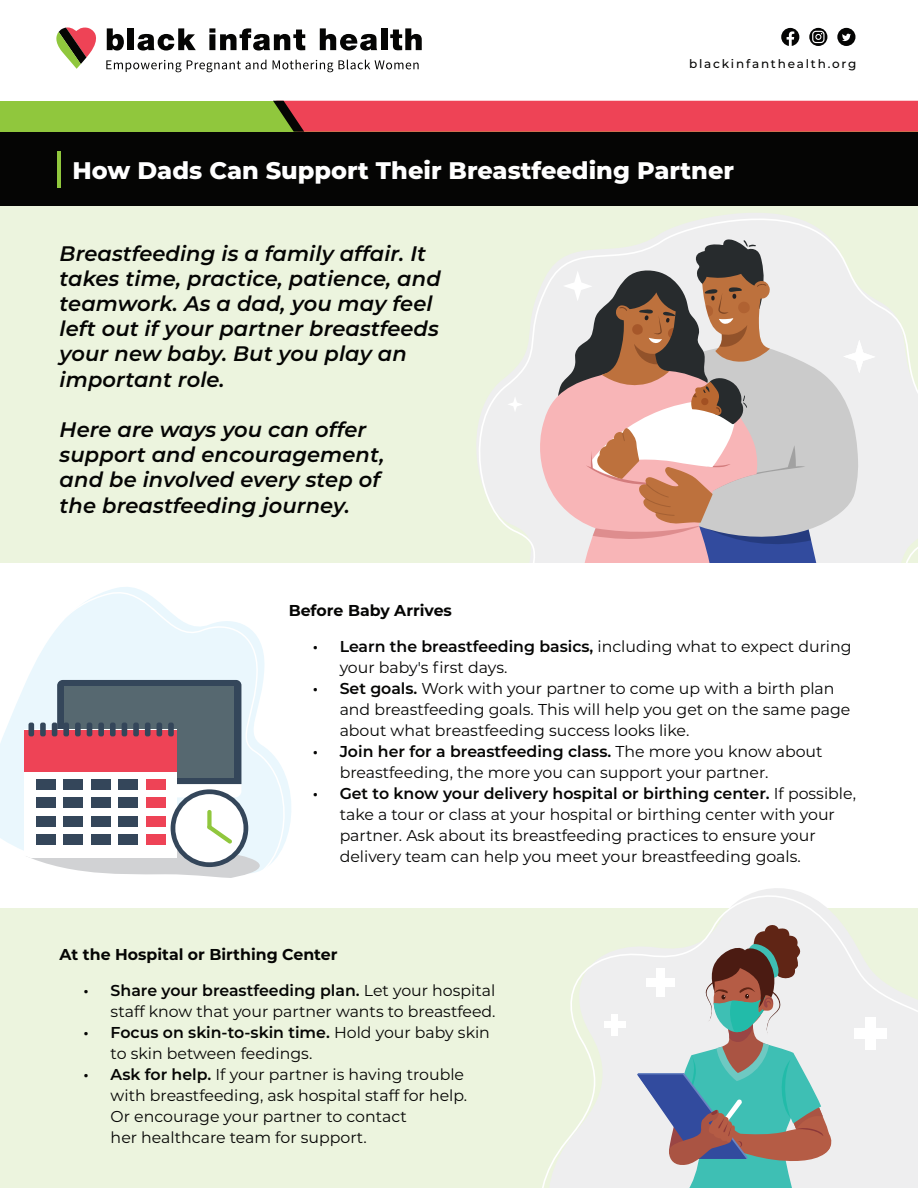
<style>
.page{position:relative;width:918px;height:1188px;background:#fff}
.page>*{position:absolute;margin:0;border:0;box-sizing:border-box;transform-origin:0 0}
.t1{font:800 24px "Montserrat";color:#fff}
.t2{font:italic 600 21px/25.2px "Montserrat";letter-spacing:.005em;color:#050504}
.t3{font:15.75px/21px "Montserrat";color:#050504}
.t4{font:700 15.75px "Montserrat";color:#050504}
.t5{font:500 12px "Montserrat";letter-spacing:.15em;color:#050504}
.s1{font-weight:600}
</style>
<div class="page">
<div style="left:0;top:206px;width:918px;height:357px;background:#ecf4de"></div>
<div style="left:0;top:907px;width:918px;height:281px;background:#ecf4de"></div>
<div style="left:0;top:129px;width:918px;height:77px;background:#050504"></div>
<svg style="left:56px;top:27px;width:366px;height:45px"></svg>
<div style="left:0;top:101px;width:918px;height:31px;background:#90c73d"></div>
<div style="left:273px;top:101px;width:645px;height:31px;background:#ee4356"></div>
<hr style="left:57px;top:151px;width:3px;height:37px;background:#90c73d">
<svg style="left:809px;top:28px;width:18px;height:18px"></svg>
<svg style="left:781px;top:28px;width:18px;height:18px"></svg>
<svg style="left:837px;top:28px;width:18px;height:18px"></svg>
<svg style="left:476px;top:213px;width:442px;height:350px"></svg>
<svg style="left:537px;top:371px;width:19px;height:192px;background:#f1dcdd"></svg>
<svg style="left:556px;top:239px;width:319px;height:324px;background:#cab5b2"></svg>
<svg style="left:0;top:587px;width:291px;height:284px"></svg>
<svg style="left:57px;top:680px;width:184px;height:117px"></svg>
<div style="left:64px;top:686px;width:170px;height:91px;background:#566870"></div>
<div style="left:24px;top:730px;width:152px;height:128px;background:#fff"></div>
<div style="left:24px;top:730px;width:152px;height:42px;background:#ee4356"></div>
<div style="left:36px;top:780px;width:20px;height:10px;background:#34465a"></div>
<div style="left:63px;top:780px;width:20px;height:10px;background:#34465a"></div>
<div style="left:91px;top:780px;width:19px;height:10px;background:#34465a"></div>
<div style="left:118px;top:780px;width:20px;height:10px;background:#34465a"></div>
<div style="left:146px;top:780px;width:19px;height:10px;background:#ee4356"></div>
<div style="left:36px;top:798px;width:20px;height:10px;background:#34465a"></div>
<div style="left:63px;top:798px;width:20px;height:10px;background:#34465a"></div>
<div style="left:91px;top:798px;width:19px;height:10px;background:#34465a"></div>
<div style="left:118px;top:798px;width:20px;height:10px;background:#34465a"></div>
<div style="left:146px;top:798px;width:19px;height:10px;background:#ee4356"></div>
<div style="left:36px;top:816px;width:20px;height:10px;background:#34465a"></div>
<div style="left:63px;top:816px;width:20px;height:10px;background:#34465a"></div>
<div style="left:91px;top:816px;width:19px;height:10px;background:#34465a"></div>
<div style="left:118px;top:816px;width:20px;height:10px;background:#34465a"></div>
<div style="left:146px;top:816px;width:19px;height:10px;background:#ee4356"></div>
<div style="left:29px;top:723px;width:5px;height:13px;background:#34465a;border-radius:2px"></div>
<div style="left:40px;top:723px;width:6px;height:13px;background:#34465a;border-radius:2px"></div>
<div style="left:52px;top:723px;width:5px;height:13px;background:#34465a;border-radius:2px"></div>
<div style="left:63px;top:723px;width:6px;height:13px;background:#34465a;border-radius:2px"></div>
<div style="left:75px;top:723px;width:6px;height:13px;background:#34465a;border-radius:2px"></div>
<div style="left:87px;top:723px;width:5px;height:13px;background:#34465a;border-radius:2px"></div>
<div style="left:98px;top:723px;width:6px;height:13px;background:#34465a;border-radius:2px"></div>
<div style="left:110px;top:723px;width:6px;height:13px;background:#34465a;border-radius:2px"></div>
<div style="left:122px;top:723px;width:5px;height:13px;background:#34465a;border-radius:2px"></div>
<div style="left:133px;top:723px;width:6px;height:13px;background:#34465a;border-radius:2px"></div>
<div style="left:145px;top:723px;width:6px;height:13px;background:#34465a;border-radius:2px"></div>
<div style="left:157px;top:723px;width:5px;height:13px;background:#34465a;border-radius:2px"></div>
<div style="left:168px;top:723px;width:6px;height:13px;background:#34465a;border-radius:2px"></div>
<div style="left:171px;top:789px;width:77px;height:78px;background:#34465a;border-radius:50%"></div>
<div style="left:175px;top:794px;width:69px;height:68px;background:#fff;border-radius:50%"></div>
<div style="left:207px;top:810px;width:5px;height:19px;background:#90c73d;border-radius:2px"></div>
<svg style="left:7px;top:825px;width:253px;height:53px"></svg>
<svg style="left:516px;top:888px;width:402px;height:300px"></svg>
<div style="left:612px;top:1014px;width:6px;height:21px;background:#fff"></div>
<div style="left:604px;top:1021px;width:21px;height:7px;background:#fff"></div>
<div style="left:866px;top:1017px;width:10px;height:33px;background:#fff"></div>
<div style="left:855px;top:1029px;width:32px;height:10px;background:#fff"></div>
<svg style="left:637px;top:923px;width:200px;height:265px;background:#a9b9b8"></svg>
<p class="t5" style="left:689px;top:55px;width:169px">blackinfanthealth.org</p>
<h1 class="t1" style="left:73px;top:152px;width:663px">How Dads Can Support Their Breastfeeding Partner</h1>
<h2 class="t2" style="left:60px;top:240px;width:383px">Breastfeeding is a family affair. It takes time, practice, patience, and teamwork. As a dad, you may feel left out if your partner breastfeeds your new baby. But you play an important role.</h2>
<h2 class="t2" style="left:60px;top:416px;width:326px">Here are ways you can offer support and encouragement, and be involved every step of the breastfeeding journey.</h2>
<p class="t4" style="left:289px;top:599px;width:165px">Before Baby Arrives</p>
<p class="t3" style="left:340px;top:635px;width:513px;text-indent:-27px"><span class="s1">• Learn the breastfeeding basics,</span> including what to expect during your baby's first days.</p>
<p class="t3" style="left:340px;top:677px;width:512px;text-indent:-27px"><span class="s1">• Set goals.</span> Work with your partner to come up with a birth plan and breastfeeding goals. This will help you get on the same page about what breastfeeding success looks like.</p>
<p class="t3" style="left:340px;top:740px;width:484px;text-indent:-27px"><span class="s1">• Join her for a breastfeeding class.</span> The more you know about breastfeeding, the more you can support your partner.</p>
<p class="t3" style="left:340px;top:782px;width:518px;text-indent:-27px"><span class="s1">• Get to know your delivery hospital or birthing center.</span> If possible, take a tour or class at your hospital or birthing center with your partner. Ask about its breastfeeding practices to ensure your delivery team can help you meet your breastfeeding goals.</p>
<p class="t4" style="left:60px;top:943px;width:279px">At the Hospital or Birthing Center</p>
<p class="t3" style="left:84px;top:980px;width:414px;text-align:right"><span class="s1">• Share your breastfeeding plan.</span> Let your hospital staff know that your partner wants to breastfeed.</p>
<p class="t3" style="left:111px;top:1022px;width:381px;text-indent:-27px"><span class="s1">• Focus on skin-to-skin time.</span> Hold your baby skin to skin between feedings.</p>
<p class="t3" style="left:111px;top:1064px;width:358px;text-indent:-27px"><span class="s1">• Ask for help.</span> If your partner is having trouble with breastfeeding, ask hospital staff for help.<br>Or encourage your partner to contact<br>her healthcare team for support.</p>
</div>
